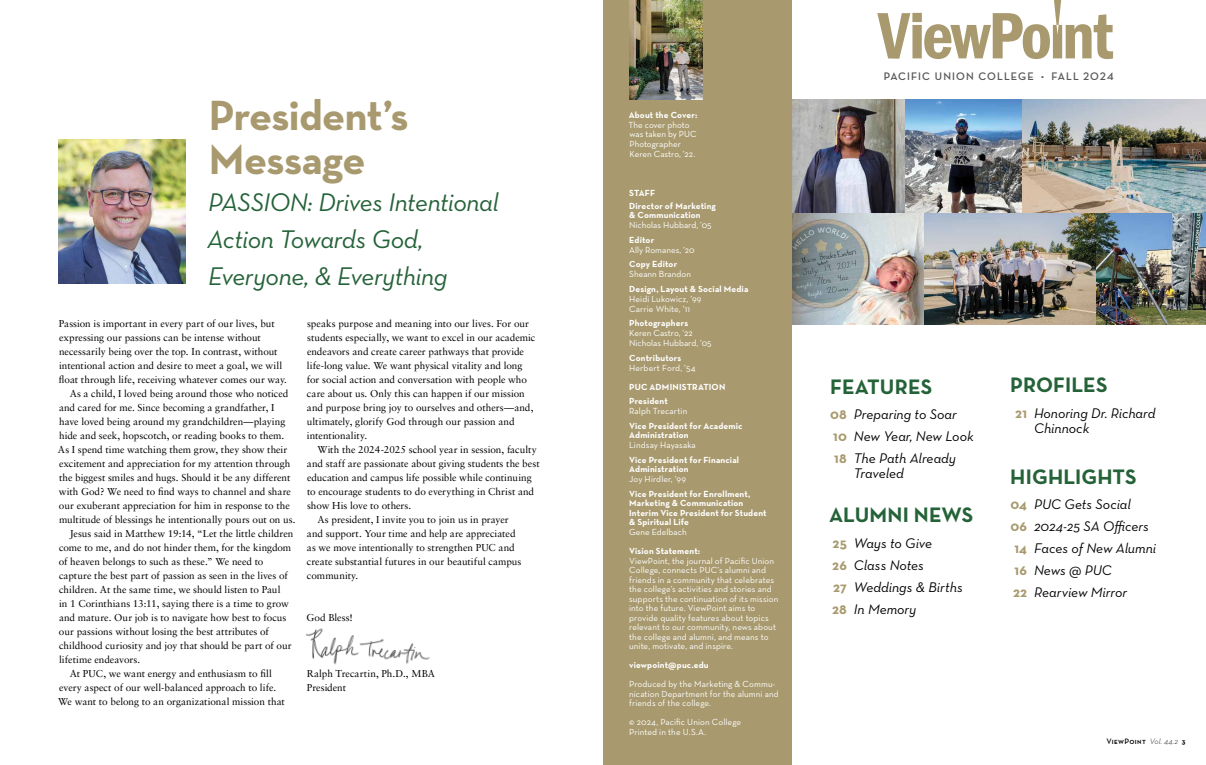
<style>
.page{position:relative;width:1206px;height:765px;background:#fff}
.page>*{position:absolute;margin:0;border:0;box-sizing:border-box;transform-origin:0 0}
.t1{font:700 43px/44px "Neutra Text";letter-spacing:-.015em;color:#a8996e}
.t2{font:italic 26px/37px "Neutra Text";letter-spacing:-.02em;color:#246238}
.t3{font:700 21.3px "Neutra Text";letter-spacing:.005em;color:#246238}
.t4{font:italic 14.2px/21.8px "Neutra Text";letter-spacing:-.005em;color:#000}
.t5{font:700 11.1px "Neutra Disp";letter-spacing:.1em;color:#58595b}
.t6{font:10px/14px "Sabon LT Std";color:#000}
.t7{font:9px/9.5px "Neutra Text";letter-spacing:.01em;color:#fff}
.t8{font:700 9px/9.5px "Neutra Text";letter-spacing:.015em;color:#fff}
.t9{font:8px "Neutra Text Demi SC";letter-spacing:.04em;color:#000}
.s1{font-weight:700;font-style:normal;color:#a8996e}
.s2{font-family:"Neutra Text";font-weight:300;font-style:italic}
.s3{font-family:"Neutra Text";font-weight:700;font-size:7px}
</style>
<div class="page">
<img style="left:904px;top:100px;width:118px;height:113px">
<img style="left:792px;top:100px;width:112px;height:113px">
<img style="left:1022px;top:100px;width:184px;height:113px">
<img style="left:791px;top:213px;width:133px;height:112px">
<img style="left:1095px;top:213px;width:111px;height:112px">
<img style="left:924px;top:213px;width:171px;height:112px">
<svg style="left:877px;top:0;width:236px;height:59px"></svg>
<div style="left:603px;top:0;width:188px;height:765px;background:#a8996e"></div>
<img style="left:59px;top:139px;width:127px;height:145px">
<img style="left:306px;top:628px;width:124px;height:37px">
<img style="left:629px;top:0;width:74px;height:100px">
<h1 class="t1" style="left:209px;top:92px;width:201px">President’s<br>Message</h1>
<h2 class="t2" style="left:207px;top:183px;width:293px">PASSION: Drives Intentional<br>Action Towards God,<br>Everyone, &amp; Everything</h2>
<p class="t6" style="left:59px;top:317px;width:217px">Passion is important in every part of our lives, but</p>
<p class="t6" style="left:59px;top:331px;width:203px">expressing our passions can be intense without</p>
<p class="t6" style="left:59px;top:345px;width:220px">necessarily being over the top. In contrast, without</p>
<p class="t6" style="left:59px;top:359px;width:225px">intentional action and desire to meet a goal, we will</p>
<p class="t6" style="left:59px;top:373px;width:230px">float through life, receiving whatever comes our way.</p>
<p class="t6" style="left:70px;top:387px;width:220px">As a child, I loved being around those who noticed</p>
<p class="t6" style="left:59px;top:401px;width:217px">and cared for me. Since becoming a grandfather, I</p>
<p class="t6" style="left:59px;top:415px;width:228px">have loved being around my grandchildren—playing</p>
<p class="t6" style="left:59px;top:429px;width:227px">hide and seek, hopscotch, or reading books to them.</p>
<p class="t6" style="left:58px;top:443px;width:231px">As I spend time watching them grow, they show their</p>
<p class="t6" style="left:59px;top:457px;width:233px">excitement and appreciation for my attention through</p>
<p class="t6" style="left:59px;top:471px;width:233px">the biggest smiles and hugs. Should it be any different</p>
<p class="t6" style="left:59px;top:485px;width:234px">with God? We need to find ways to channel and share</p>
<p class="t6" style="left:59px;top:499px;width:232px">our exuberant appreciation for him in response to the</p>
<p class="t6" style="left:59px;top:513px;width:238px">multitude of blessings he intentionally pours out on us.</p>
<p class="t6" style="left:70px;top:527px;width:225px">Jesus said in Matthew 19:14, “Let the little children</p>
<p class="t6" style="left:59px;top:541px;width:234px">come to me, and do not hinder them, for the kingdom</p>
<p class="t6" style="left:59px;top:555px;width:206px">of heaven belongs to such as these.” We need to</p>
<p class="t6" style="left:59px;top:569px;width:230px">capture the best part of passion as seen in the lives of</p>
<p class="t6" style="left:59px;top:583px;width:223px">children. At the same time, we should listen to Paul</p>
<p class="t6" style="left:59px;top:597px;width:232px">in 1 Corinthians 13:11, saying there is a time to grow</p>
<p class="t6" style="left:59px;top:611px;width:229px">and mature. Our job is to navigate how best to focus</p>
<p class="t6" style="left:59px;top:625px;width:212px">our passions without losing the best attributes of</p>
<p class="t6" style="left:59px;top:639px;width:234px">childhood curiosity and joy that should be part of our</p>
<p class="t6" style="left:59px;top:653px;width:83px">lifetime endeavors.</p>
<p class="t6" style="left:70px;top:667px;width:204px">At PUC, we want energy and enthusiasm to fill</p>
<p class="t6" style="left:59px;top:681px;width:219px">every aspect of our well-balanced approach to life.</p>
<p class="t6" style="left:58px;top:695px;width:228px">We want to belong to an organizational mission that</p>
<p class="t6" style="left:307px;top:317px;width:230px">speaks purpose and meaning into our lives. For our students especially, we want to excel in our academic endeavors and create career pathways that provide life-long value. We want physical vitality and long for social action and conversation with people who care about us. Only this can happen if our mission and purpose bring joy to ourselves and others—and, ultimately, glorify God through our passion and intentionality.</p>
<p class="t6" style="left:318px;top:443px;width:221px">With the 2024-2025 school year in session, faculty</p>
<p class="t6" style="left:307px;top:457px;width:234px">and staff are passionate about giving students the best</p>
<p class="t6" style="left:307px;top:471px;width:226px">education and campus life possible while continuing</p>
<p class="t6" style="left:307px;top:485px;width:229px">to encourage students to do everything in Christ and</p>
<p class="t6" style="left:307px;top:499px;width:106px">show His love to others.</p>
<p class="t6" style="left:318px;top:513px;width:193px">As president, I invite you to join us in prayer</p>
<p class="t6" style="left:307px;top:527px;width:210px">and support. Your time and help are appreciated</p>
<p class="t6" style="left:307px;top:541px;width:209px">as we move intentionally to strengthen PUC and</p>
<p class="t6" style="left:307px;top:555px;width:216px">create substantial futures in our beautiful campus</p>
<p class="t6" style="left:307px;top:569px;width:53px">community.</p>
<p class="t6" style="left:307px;top:611px;width:48px">God Bless!</p>
<p class="t6" style="left:307px;top:667px;width:130px">Ralph Trecartin, Ph.D., MBA<br>President</p>
<p class="t8" style="left:629px;top:110px;width:70px">About the Cover:</p>
<p class="t7" style="left:629px;top:120px;width:70px">The cover photo was taken by PUC<br>Photographer<br>Keren Castro, ’22.</p>
<p class="t8" style="left:629px;top:187px;width:88px;line-height:12.5px">STAFF<br>Director of Marketing</p>
<p class="t8" style="left:629px;top:210px;width:73px">&amp; Communication</p>
<p class="t7" style="left:629px;top:220px;width:84px">Nicholas Hubbard, ’05</p>
<p class="t8" style="left:629px;top:235px;width:27px">Editor</p>
<p class="t7" style="left:629px;top:245px;width:67px">Ally Romanes, ’20</p>
<p class="t8" style="left:629px;top:259px;width:50px">Copy Editor</p>
<p class="t7" style="left:629px;top:269px;width:63px">Sheann Brandon</p>
<p class="t8" style="left:629px;top:284px;width:121px">Design, Layout &amp; Social Media</p>
<p class="t7" style="left:629px;top:293px;width:74px;line-height:10px">Heidi Lukowicz, ’99<br>Carrie White, ’11</p>
<p class="t8" style="left:629px;top:318px;width:61px">Photographers</p>
<p class="t7" style="left:629px;top:328px;width:84px;line-height:10px">Keren Castro, ’22<br>Nicholas Hubbard, ’05</p>
<p class="t8" style="left:629px;top:353px;width:54px">Contributors</p>
<p class="t7" style="left:629px;top:363px;width:68px">Herbert Ford, ’54</p>
<p class="t8" style="left:629px;top:379px;width:98px;line-height:14.5px">PUC ADMINISTRATION<br>President</p>
<p class="t7" style="left:629px;top:406px;width:60px">Ralph Trecartin</p>
<p class="t8" style="left:629px;top:421px;width:115px">Vice President for Academic<br>Administration</p>
<p class="t7" style="left:629px;top:440px;width:68px">Lindsay Hayasaka</p>
<p class="t8" style="left:629px;top:455px;width:111px">Vice President for Financial<br>Administration</p>
<p class="t7" style="left:629px;top:474px;width:58px">Joy Hirdler, ’99</p>
<p class="t8" style="left:629px;top:489px;width:139px">Vice President for Enrollment,<br>Marketing &amp; Communication<br>Interim Vice President for Student &amp; Spiritual Life</p>
<p class="t7" style="left:629px;top:527px;width:59px">Gene Edelbach</p>
<p class="t8" style="left:629px;top:546px;width:73px">Vision Statement:</p>
<p class="t7" style="left:629px;top:556px;width:151px">ViewPoint, the journal of Pacific Union College, connects PUC’s alumni and friends in a community that celebrates the college’s activities and stories and supports the continuation of its mission into the future. ViewPoint aims to provide quality features about topics relevant to our community, news about the college and alumni, and means to unite, motivate, and inspire.</p>
<p class="t8" style="left:629px;top:660px;width:81px">viewpoint@puc.edu</p>
<p class="t7" style="left:629px;top:679px;width:151px">Produced by the Marketing &amp; Commu&shy;nication Department for the alumni and friends of the college.</p>
<p class="t7" style="left:629px;top:717px;width:114px">© 2024, Pacific Union College<br>Printed in the U.S.A.</p>
<p class="t5" style="left:884px;top:70px;width:231px">PACIFIC UNION COLLEGE • FALL 2024</p>
<h3 class="t3" style="left:830px;top:373px;width:104px">FEATURES</h3>
<h3 class="t4" style="left:830px;top:403px;width:145px"><span class="s1">08</span> Preparing to Soar<br><span class="s1">10</span> New Year, New Look<br><span class="s1">18</span> The Path Already</h3>
<h3 class="t4" style="left:854px;top:462px;width:51px">Traveled</h3>
<h3 class="t3" style="left:829px;top:502px;width:146px">ALUMNI NEWS</h3>
<h3 class="t4" style="left:832px;top:532px;width:132px"><span class="s1">25</span> Ways to Give<br><span class="s1">26</span> Class Notes<br><span class="s1">27</span> Weddings &amp; Births<br><span class="s1">28</span> In Memory</h3>
<h3 class="t3" style="left:1010px;top:371px;width:99px">PROFILES</h3>
<h3 class="t4" style="left:1034px;top:405px;width:123px;line-height:15.4px;text-indent:-19px"><span class="s1">21</span> Honoring Dr. Richard<br>Chinnock</h3>
<h3 class="t3" style="left:1010px;top:463px;width:128px">HIGHLIGHTS</h3>
<h3 class="t4" style="left:1010px;top:493px;width:147px"><span class="s1">04</span> PUC Gets Social<br><span class="s1">06</span> 2024-25 SA Officers<br><span class="s1">14</span> Faces of New Alumni<br><span class="s1">16</span> News @ PUC<br><span class="s1">22</span> Rearview Mirror</h3>
<p class="t9" style="left:1107px;top:736px;width:81px">ViewPoint <span class="s2">Vol. 44.2</span> <span class="s3">3</span></p>
</div>
